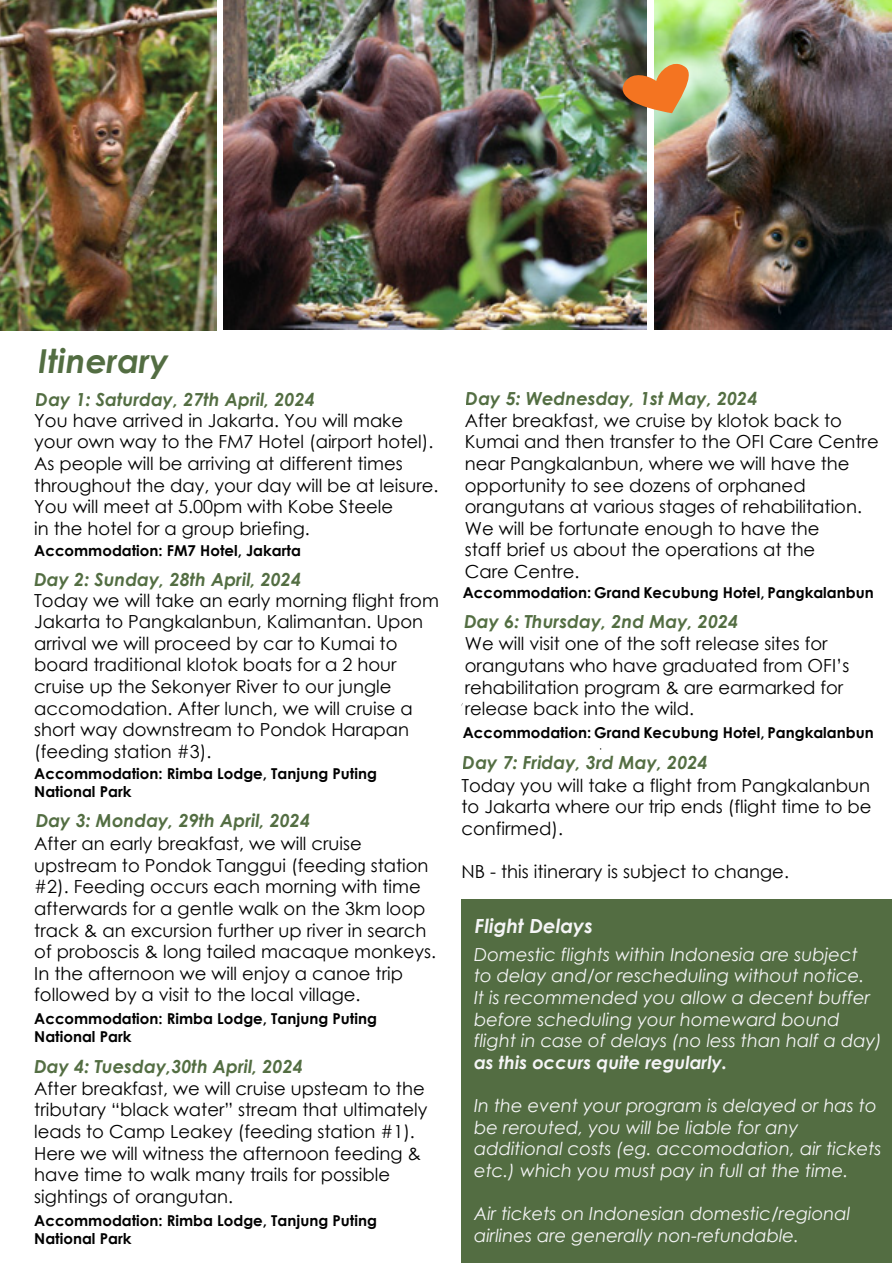
<style>
.page{position:relative;width:893px;height:1263px;background:#fff}
.page>*{position:absolute;margin:0;border:0;box-sizing:border-box;transform-origin:0 0}
.t1{font:italic 700 33px "Century Gothic";color:#3e5c2b}
.t2{font:italic 700 19.5px "Century Gothic";color:#f5f5f6}
.t3{font:18px/21.6px "Century Gothic";color:#000}
.t4{font:italic 18px/21.6px "Century Gothic";color:#f5f5f6}
.t5{font:italic 700 18px "Century Gothic";color:#3e5c2b}
.t6{font:italic 700 18px "Century Gothic";color:#f5f5f6}
.t7{font:700 15px/18px "Century Gothic";color:#000}
</style>
<div class="page">
<div style="left:461px;top:899px;width:430px;height:364px;background:#536d42"></div>
<img style="left:0;top:1px;width:217px;height:329px">
<img style="left:224px;top:1px;width:422px;height:329px">
<img style="left:654px;top:1px;width:237px;height:328px">
<img style="left:609px;top:57px;width:87px;height:56px">
<h1 class="t1" style="left:39px;top:336px;width:132px">Itinerary</h1>
<p class="t5" style="left:36px;top:385px;width:280px">Day 1: Saturday, 27th April, 2024</p>
<p class="t3" style="left:34px;top:409px;width:406px">You have arrived in Jakarta. You will make your own way to the FM7 Hotel (airport hotel).<br>As people will be arriving at different times throughout the day, your day will be at leisure.<br>You will meet at 5.00pm with Kobe Steele<br>in the hotel for a group briefing.</p>
<p class="t7" style="left:34px;top:540px;width:268px">Accommodation: FM7 Hotel, Jakarta</p>
<p class="t5" style="left:34px;top:565px;width:268px">Day 2: Sunday, 28th April, 2024</p>
<p class="t3" style="left:34px;top:589px;width:406px">Today we will take an early morning flight from Jakarta to Pangkalanbun, Kalimantan. Upon arrival we will proceed by car to Kumai to board traditional klotok boats for a 2 hour cruise up the Sekonyer River to our jungle accomodation. After lunch, we will cruise a short way downstream to Pondok Harapan (feeding station #3).</p>
<p class="t7" style="left:34px;top:764px;width:344px">Accommodation: Rimba Lodge, Tanjung Puting<br>National Park</p>
<p class="t5" style="left:36px;top:807px;width:276px">Day 3: Monday, 29th April, 2024</p>
<p class="t3" style="left:34px;top:832px;width:403px">After an early breakfast, we will cruise upstream to Pondok Tanggui (feeding station #2). Feeding occurs each morning with time afterwards for a gentle walk on the 3km loop track &amp; an excursion further up river in search of proboscis &amp; long tailed macaque monkeys.<br>In the afternoon we will enjoy a canoe trip followed by a visit to the local village.</p>
<p class="t7" style="left:34px;top:1009px;width:344px">Accommodation: Rimba Lodge, Tanjung Puting<br>National Park</p>
<p class="t5" style="left:34px;top:1053px;width:270px">Day 4: Tuesday,30th April, 2024</p>
<p class="t3" style="left:34px;top:1077px;width:395px">After breakfast, we will cruise upsteam to the tributary “black water” stream that ultimately leads to Camp Leakey (feeding station #1).<br>Here we will witness the afternoon feeding &amp; have time to walk many trails for possible sightings of orangutan.</p>
<p class="t7" style="left:34px;top:1211px;width:344px">Accommodation: Rimba Lodge, Tanjung Puting<br>National Park</p>
<p class="t5" style="left:466px;top:385px;width:293px">Day 5: Wednesday, 1st May, 2024</p>
<p class="t3" style="left:465px;top:409px;width:415px">After breakfast, we cruise by klotok back to Kumai and then transfer to the OFI Care Centre near Pangkalanbun, where we will have the opportunity to see dozens of orphaned orangutans at various stages of rehabilitation.<br>We will be fortunate enough to have the<br>staff brief us about the operations at the<br>Care Centre.</p>
<p class="t5" style="left:464px;top:608px;width:275px">Day 6: Thursday, 2nd May, 2024</p>
<p class="t7" style="left:463px;top:583px;width:412px">Accommodation: Grand Kecubung Hotel, Pangkalanbun</p>
<p class="t3" style="left:465px;top:633px;width:386px">We will visit one of the soft release sites for orangutans who have graduated from OFI’s rehabilitation program &amp; are earmarked for release back into the wild.</p>
<p class="t7" style="left:463px;top:723px;width:412px">Accommodation: Grand Kecubung Hotel, Pangkalanbun</p>
<p class="t5" style="left:463px;top:749px;width:246px">Day 7: Friday, 3rd May, 2024</p>
<p class="t3" style="left:461px;top:774px;width:412px;text-align:justify">Today you will take a flight from Pangkalanbun to Jakarta where our trip ends (flight time to be confirmed).</p>
<p class="t3" style="left:461px;top:860px;width:329px">NB - this itinerary is subject to change.</p>
<p class="t2" style="left:475px;top:911px;width:120px">Flight Delays</p>
<p class="t4" style="left:474px;top:943px;width:409px">Domestic flights within Indonesia are subject<br>to delay and/or rescheduling without notice.<br>It is recommended you allow a decent buffer before scheduling your homeward bound flight in case of delays (no less than half a day)</p>
<p class="t6" style="left:474px;top:1048px;width:255px">as this occurs quite regularly.</p>
<p class="t4" style="left:474px;top:1094px;width:409px">In the event your program is delayed or has to be rerouted, you will be liable for any additional costs (eg. accomodation, air tickets etc.) which you must pay in full at the time.</p>
<p class="t4" style="left:474px;top:1202px;width:378px">Air tickets on Indonesian domestic/regional airlines are generally non-refundable.</p>
</div>
